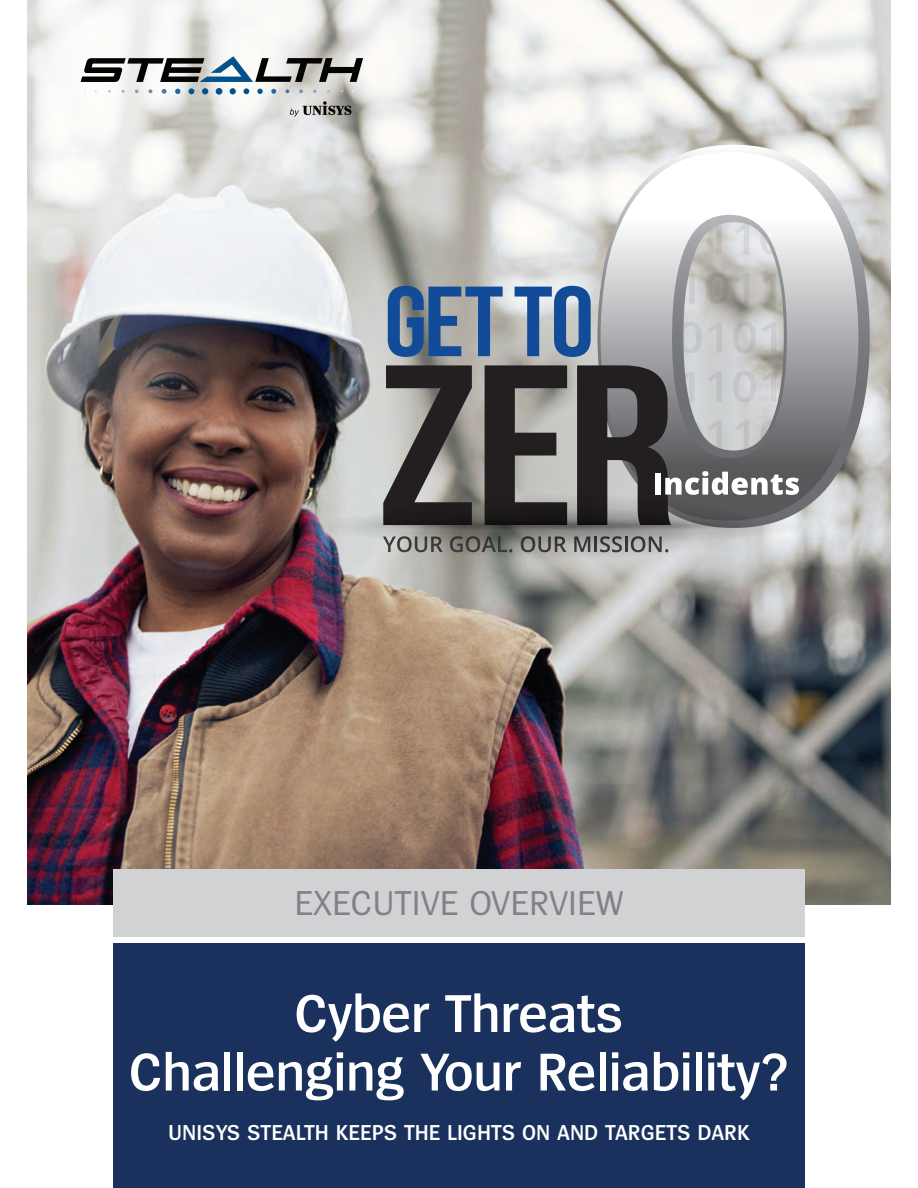
<style>
.page{position:relative;width:918px;height:1188px;background:#fff}
.page>*{position:absolute;margin:0;border:0;box-sizing:border-box;transform-origin:0 0}
.t1{font:600 55.5px/58.5px "Spiegel";letter-spacing:-.01em;color:#fff;text-align:center}
.t2{font:36px "Spiegel";color:#808285}
.t3{font:600 22.5px "Spiegel";color:#fff}
</style>
<div class="page">
<img style="left:27px;top:0;width:864px;height:904px">
<div style="left:113px;top:943px;width:692px;height:245px;background:#1b315d"></div>
<div style="left:113px;top:869px;width:692px;height:68px;background:#d1d2d4"></div>
<svg style="left:597px;top:145px;width:273px;height:383px"></svg>
<svg style="left:601px;top:152px;width:257px;height:337px"></svg>
<svg style="left:388px;top:286px;width:115px;height:71px;background:#5d799d"></svg>
<svg style="left:515px;top:286px;width:76px;height:71px;background:#6b8ab0"></svg>
<svg style="left:246px;top:489px;width:622px;height:74px;background:#846f6d"></svg>
<svg style="left:305px;top:458px;width:504px;height:136px;background:#aba6a4"></svg>
<svg style="left:315px;top:365px;width:523px;height:187px;background:#7b7b7b"></svg>
<svg style="left:81px;top:56px;width:282px;height:26px"></svg>
<svg style="left:243px;top:88px;width:6px;height:6px"></svg>
<svg style="left:299px;top:90px;width:4px;height:3px"></svg>
<svg style="left:271px;top:89px;width:5px;height:5px"></svg>
<svg style="left:230px;top:88px;width:6px;height:6px"></svg>
<div style="left:216px;top:88px;width:6px;height:7px;background:#01518a;border-radius:50%"></div>
<svg style="left:285px;top:89px;width:4px;height:4px"></svg>
<svg style="left:257px;top:89px;width:6px;height:5px"></svg>
<svg style="left:189px;top:88px;width:5px;height:6px"></svg>
<svg style="left:135px;top:90px;width:4px;height:3px"></svg>
<svg style="left:162px;top:89px;width:5px;height:5px"></svg>
<svg style="left:202px;top:88px;width:6px;height:6px"></svg>
<svg style="left:148px;top:89px;width:4px;height:4px"></svg>
<svg style="left:175px;top:89px;width:5px;height:5px"></svg>
<svg style="left:290px;top:101px;width:61px;height:15px"></svg>
<h2 class="t2" style="left:294px;top:885px;width:331px">EXECUTIVE OVERVIEW</h2>
<h1 class="t1" style="left:129px;top:986px;width:661px">Cyber Threats<br>Challenging Your Reliability?</h1>
<p class="t3" style="left:168px;top:1121px;width:583px">UNISYS STEALTH KEEPS THE LIGHTS ON AND TARGETS DARK</p>
</div>
